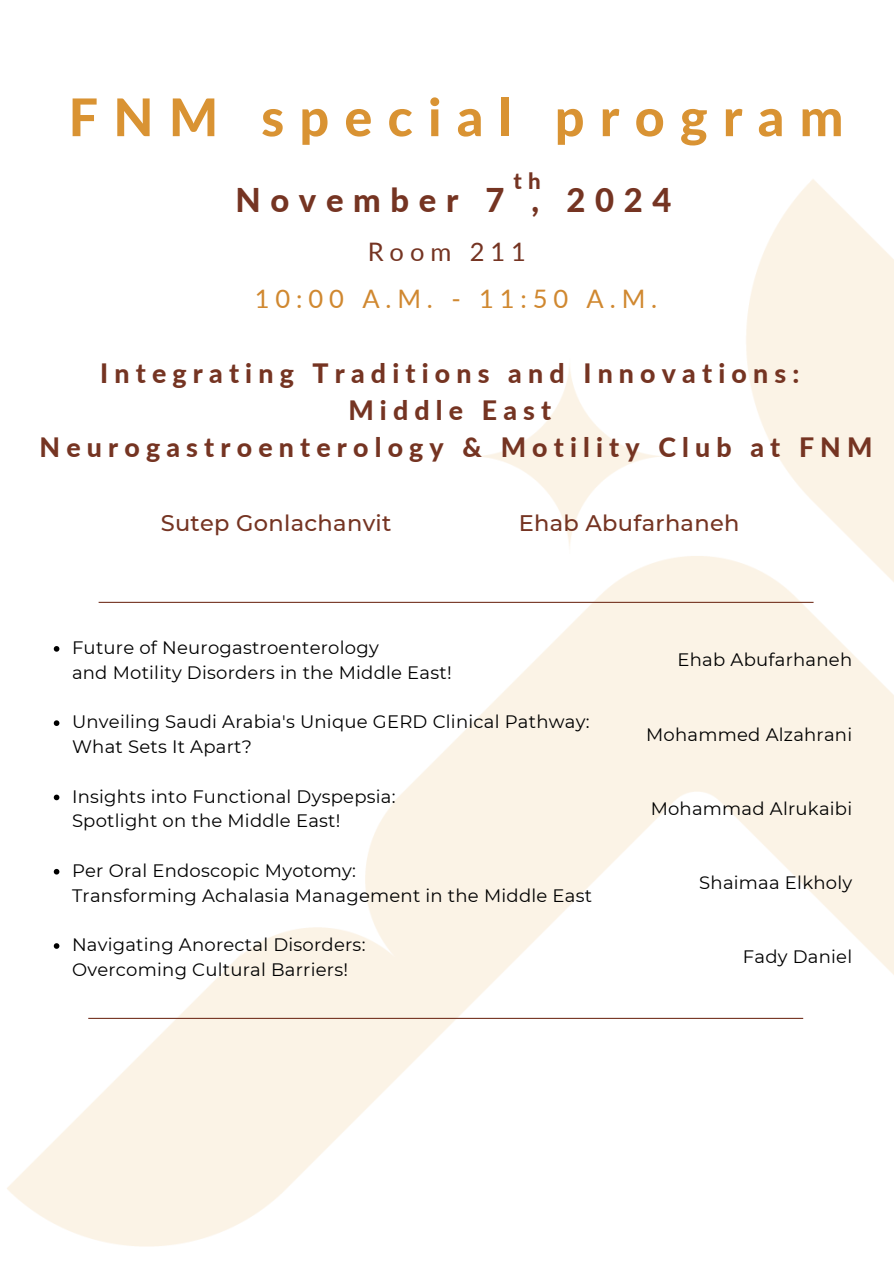
<style>
.page{position:relative;width:894px;height:1264px;background:#fff}
.page>*{position:absolute;margin:0;border:0;box-sizing:border-box;transform-origin:0 0}
.t1{font:800 51.9px "Lato";letter-spacing:.295em;color:#d99333}
.t2{font:800 32.7px "Lato";letter-spacing:.295em;color:#753422}
.t3{font:800 26.7px/37.2px "Lato";letter-spacing:.23em;color:#753422;text-align:center}
.t4{font:25.5px "Lato";letter-spacing:.23em;color:#d08830}
.t5{font:25.5px "Lato";letter-spacing:.23em;color:#753422}
.t6{font:500 22.5px "Montserrat";letter-spacing:.015em;color:#753422}
.t7{font:800 22.2px "Lato";color:#753422}
.t8{font:18px/24.8px "Montserrat";letter-spacing:.015em;color:#000}
</style>
<div class="page">
<img style="left:7px;top:179px;width:886px;height:1068px">
<svg style="left:54px;top:646px;width:5px;height:5px"></svg>
<svg style="left:54px;top:720px;width:5px;height:6px"></svg>
<svg style="left:54px;top:794px;width:5px;height:6px"></svg>
<svg style="left:54px;top:868px;width:5px;height:6px"></svg>
<svg style="left:54px;top:943px;width:5px;height:5px"></svg>
<hr style="left:99px;top:602px;width:714px;height:1px;background:#753422">
<hr style="left:88px;top:1017px;width:715px;height:1px;background:#753422">
<h1 class="t1" style="left:69px;top:85px;width:776px">FNM special program</h1>
<h6 class="t7" style="left:513px;top:167px;width:29px">t h</h6>
<p class="t2" style="left:235px;top:179px;width:437px">November 7 , 2024</p>
<h2 class="t5" style="left:367px;top:236px;width:159px">Room 211</h2>
<h5 class="t4" style="left:255px;top:282px;width:404px">10:00 A.M. - 11:50 A.M.</h5>
<h3 class="t3" style="left:40px;top:354px;width:834px">Integrating Traditions and Innovations:<br>Middle East<br>Neurogastroenterology &amp; Motility Club at FNM</h3>
<h4 class="t6" style="left:161px;top:509px;width:232px">Sutep Gonlachanvit</h4>
<h4 class="t6" style="left:518px;top:509px;width:222px">Ehab Abufarhaneh</h4>
<p class="t8" style="left:72px;top:635px;width:381px">Future of Neurogastroenterology<br>and Motility Disorders in the Middle East!</p>
<p class="t8" style="left:72px;top:709px;width:519px">Unveiling Saudi Arabia's Unique GERD Clinical Pathway:<br>What Sets It Apart?</p>
<p class="t8" style="left:72px;top:783px;width:325px">Insights into Functional Dyspepsia:<br>Spotlight on the Middle East!</p>
<p class="t8" style="left:72px;top:858px;width:521px">Per Oral Endoscopic Myotomy:<br>Transforming Achalasia Management in the Middle East</p>
<p class="t8" style="left:72px;top:932px;width:295px">Navigating Anorectal Disorders:<br>Overcoming Cultural Barriers!</p>
<h6 class="t8" style="left:677px;top:647px;width:176px">Ehab Abufarhaneh</h6>
<p class="t8" style="left:646px;top:721px;width:207px">Mohammed Alzahrani</p>
<p class="t8" style="left:650px;top:796px;width:203px">Mohammad Alrukaibi</p>
<p class="t8" style="left:699px;top:870px;width:154px">Shaimaa Elkholy</p>
<p class="t8" style="left:742px;top:944px;width:111px">Fady Daniel</p>
</div>
